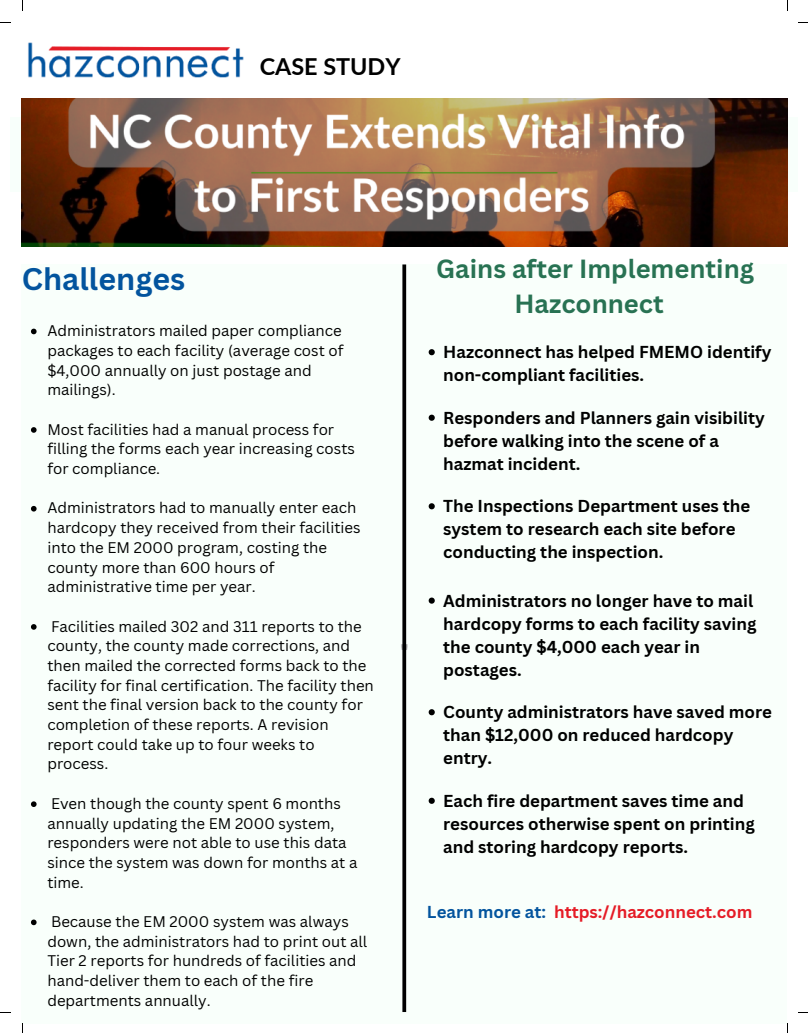
<style>
.page{position:relative;width:808px;height:1033px;background:#fff}
.page>*{position:absolute;margin:0;border:0;box-sizing:border-box;transform-origin:0 0}
.t1{font:700 30.38px "Canva Sans";color:#03549e}
.t2{font:700 25.62px/34.9px "Canva Sans";color:#287253;text-align:center}
.t3{font:700 23.38px "Lato";color:#000}
.t4{font:23.38px "Arial MT Pro";color:#000}
.t5{font:700 16.88px/23px "Canva Sans";color:#000}
.t6{font:700 16.88px "Canva Sans";color:#e51c26}
.t7{font:15px/19.8px "Canva Sans";color:#000}
.s1{color:#03549e}
</style>
<div class="page">
<img style="left:28px;top:42px;width:216px;height:36px">
<div style="left:10px;top:117px;width:787px;height:74px;background:linear-gradient(to bottom,#f8fffb,#f8fffb)"></div>
<div style="left:22px;top:264px;width:764px;height:759px;background:#f9fffb"></div>
<svg style="left:402px;top:264px;width:4px;height:748px;background:#191a1a"></svg>
<svg style="left:31px;top:329px;width:6px;height:5px"></svg>
<svg style="left:31px;top:427px;width:6px;height:6px"></svg>
<svg style="left:31px;top:506px;width:6px;height:5px"></svg>
<svg style="left:31px;top:624px;width:6px;height:5px"></svg>
<svg style="left:31px;top:801px;width:6px;height:6px"></svg>
<svg style="left:31px;top:919px;width:6px;height:6px"></svg>
<img style="left:22px;top:98px;width:765px;height:148px">
<svg style="left:428px;top:349px;width:7px;height:6px"></svg>
<svg style="left:428px;top:414px;width:7px;height:7px"></svg>
<svg style="left:428px;top:503px;width:7px;height:6px"></svg>
<svg style="left:428px;top:597px;width:7px;height:6px"></svg>
<svg style="left:428px;top:709px;width:7px;height:6px"></svg>
<svg style="left:428px;top:797px;width:7px;height:6px"></svg>
<p class="t3" style="left:260px;top:51px;width:142px">CASE STUDY</p>
<p class="t1" style="left:22px;top:258px;width:165px">Challenges</p>
<p class="t7" style="left:47px;top:320px;width:298px">Administrators mailed paper compliance packages to each facility (average cost of $4,000 annually on just postage and mailings).</p>
<p class="t7" style="left:47px;top:419px;width:309px">Most facilities had a manual process for filling the forms each year increasing costs for compliance.</p>
<p class="t7" style="left:47px;top:497px;width:315px">Administrators had to manually enter each hardcopy they received from their facilities into the EM 2000 program, costing the county more than 600 hours of administrative time per year.</p>
<p class="t7" style="left:47px;top:616px;width:328px">Facilities mailed 302 and 311 reports to the county, the county made corrections, and then mailed the corrected forms back to the facility for final certification. The facility then sent the final version back to the county for completion of these reports. A revision report could take up to four weeks to process.</p>
<p class="t7" style="left:47px;top:793px;width:311px">Even though the county spent 6 months annually updating the EM 2000 system, responders were not able to use this data since the system was down for months at a time.</p>
<p class="t7" style="left:47px;top:911px;width:321px">Because the EM 2000 system was always down, the administrators had to print out all Tier 2 reports for hundreds of facilities and hand-deliver them to each of the fire departments annually.</p>
<h3 class="t4" style="left:400px;top:644px;width:10px">"</h3>
<p class="t2" style="left:436px;top:251px;width:319px">Gains after Implementing<br>Hazconnect</p>
<p class="t5" style="left:443px;top:340px;width:330px">Hazconnect has helped FMEMO identify non-compliant facilities.</p>
<p class="t5" style="left:443px;top:405px;width:323px">Responders and Planners gain visibility before walking into the scene of a hazmat incident.</p>
<p class="t5" style="left:443px;top:494px;width:308px">The Inspections Department uses the system to research each site before conducting the inspection.</p>
<p class="t5" style="left:443px;top:588px;width:315px">Administrators no longer have to mail hardcopy forms to each facility saving the county $4,000 each year in postages.</p>
<p class="t5" style="left:443px;top:700px;width:330px">County administrators have saved more than $12,000 on reduced hardcopy entry.</p>
<p class="t5" style="left:443px;top:788px;width:313px">Each fire department saves time and resources otherwise spent on printing and storing hardcopy reports.</p>
<p class="t6" style="left:427px;top:900px;width:327px"><span class="s1">Learn more at:</span> https://hazconnect.com</p>
</div>
